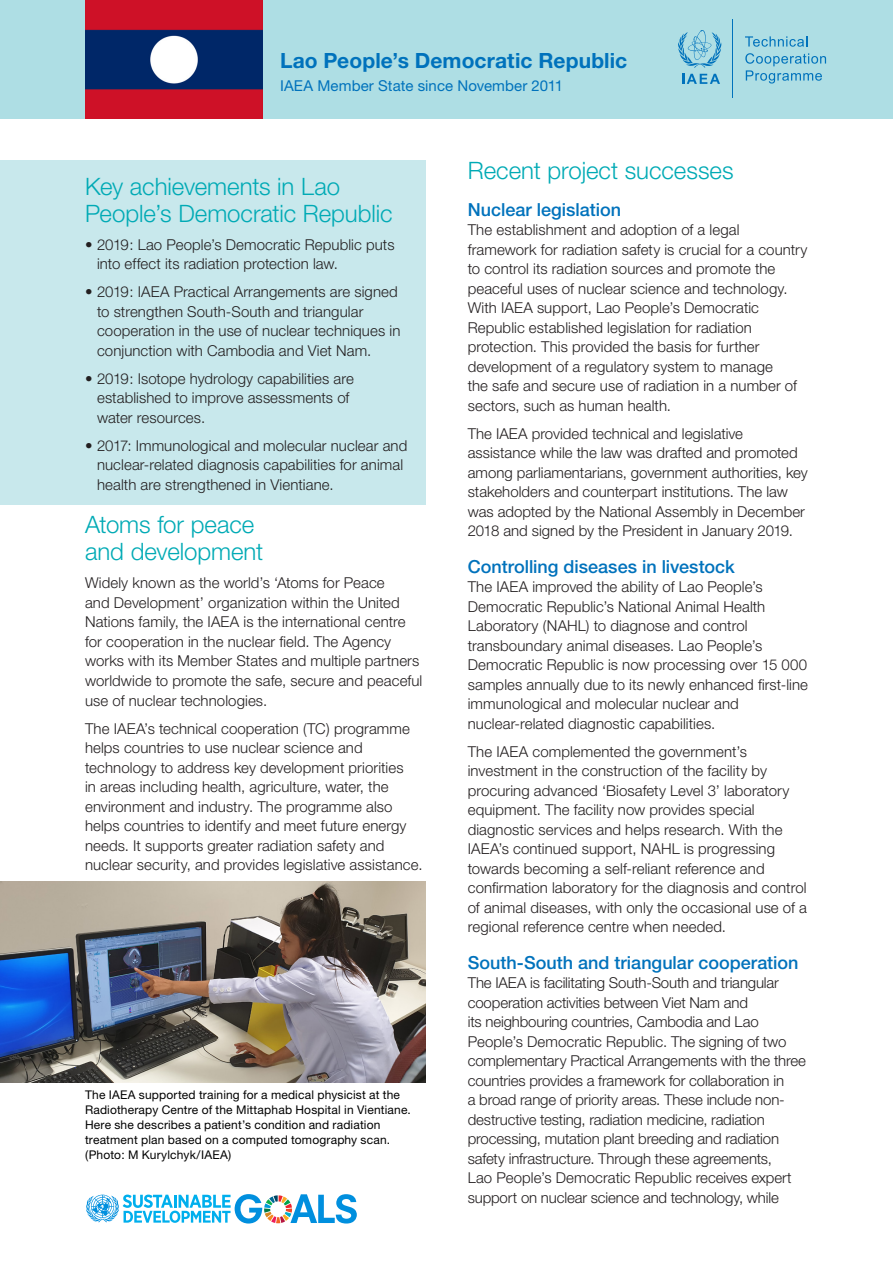
<style>
.page{position:relative;width:893px;height:1263px;background:#fff}
.page>*{position:absolute;margin:0;border:0;box-sizing:border-box;transform-origin:0 0}
.Heading{font:300 24px/27px "Helvetica Neue";letter-spacing:-.005em;color:#00aab5}
.t1{font:700 21px "Helvetica Neue";letter-spacing:.005em;color:#0072bc}
.Subhead{font:500 18px "Helvetica Neue";color:#0072bc}
.t2{font:300 15px/19.5px "Helvetica Neue";letter-spacing:.005em;color:#231f20}
.t3{font:15px "Helvetica Neue";letter-spacing:.005em;color:#0072bc}
.t4{font:12px/15px "Helvetica Neue";letter-spacing:.015em;color:#000001}
</style>
<div class="page">
<div style="left:0;top:0;width:893px;height:118px;background:#aedee4"></div>
<img style="left:85px;top:0;width:177px;height:118px">
<svg style="left:86px;top:1194px;width:271px;height:29px"></svg>
<div style="left:0;top:160px;width:425px;height:345px;background:#c8e8ec"></div>
<svg style="left:678px;top:30px;width:44px;height:38px"></svg>
<svg style="left:682px;top:74px;width:38px;height:10px"></svg>
<hr style="left:733px;top:19px;width:1px;height:79px;background:#0072bc">
<svg style="left:745px;top:36px;width:62px;height:11px"></svg>
<svg style="left:745px;top:53px;width:81px;height:31px"></svg>
<img style="left:0;top:881px;width:425px;height:201px">
<p class="t1" style="left:280px;top:47px;width:349px">Lao People’s Democratic Republic</p>
<p class="t3" style="left:280px;top:77px;width:284px">IAEA Member State since November 2011</p>
<p class="Heading" style="left:85px;top:172px;width:309px">Key achievements in Lao<br>People’s Democratic Republic</p>
<p class="t2" style="left:97px;top:234px;width:299px;text-indent:-12px">• 2019: Lao People’s Democratic Republic puts into effect its radiation protection law.</p>
<p class="t2" style="left:97px;top:282px;width:305px;text-indent:-12px">• 2019: IAEA Practical Arrangements are signed to strengthen South-South and triangular cooperation in the use of nuclear techniques in conjunction with Cambodia and Viet Nam.</p>
<p class="t2" style="left:97px;top:368px;width:258px;text-indent:-12px">• 2019: Isotope hydrology capabilities are established to improve assessments of water resources.</p>
<p class="t2" style="left:97px;top:435px;width:312px;text-indent:-12px">• 2017: Immunological and molecular nuclear and nuclear-related diagnosis capabilities for animal health are strengthened in Vientiane.</p>
<p class="Heading" style="left:85px;top:511px;width:180px">Atoms for peace and development</p>
<p class="t2" style="left:85px;top:573px;width:339px">Widely known as the world’s ‘Atoms for Peace<br>and Development’ organization within the United Nations family, the IAEA is the international centre for cooperation in the nuclear field. The Agency works with its Member States and multiple partners worldwide to promote the safe, secure and peaceful use of nuclear technologies.</p>
<p class="t2" style="left:85px;top:718px;width:339px">The IAEA’s technical cooperation (TC) programme helps countries to use nuclear science and technology to address key development priorities<br>in areas including health, agriculture, water, the environment and industry. The programme also helps countries to identify and meet future energy needs. It supports greater radiation safety and nuclear security, and provides legislative assistance.</p>
<p class="t4" style="left:85px;top:1087px;width:327px">The IAEA supported training for a medical physicist at the Radiotherapy Centre of the Mittaphab Hospital in Vientiane.<br>Here she describes a patient’s condition and radiation treatment plan based on a computed tomography scan. (Photo: M Kurylchyk/IAEA)</p>
<p class="Heading" style="left:468px;top:156px;width:267px">Recent project successes</p>
<p class="Subhead" style="left:468px;top:198px;width:155px">Nuclear legislation</p>
<p class="t2" style="left:468px;top:220px;width:341px">The establishment and adoption of a legal framework for radiation safety is crucial for a country to control its radiation sources and promote the peaceful uses of nuclear science and technology.<br>With IAEA support, Lao People’s Democratic Republic established legislation for radiation protection. This provided the basis for further development of a regulatory system to manage<br>the safe and secure use of radiation in a number of sectors, such as human health.</p>
<p class="t2" style="left:468px;top:423px;width:342px">The IAEA provided technical and legislative assistance while the law was drafted and promoted among parliamentarians, government authorities, key stakeholders and counterpart institutions. The law was adopted by the National Assembly in December 2018 and signed by the President in January 2019.</p>
<p class="Subhead" style="left:468px;top:555px;width:269px">Controlling diseases in livestock</p>
<p class="t2" style="left:468px;top:577px;width:342px">The IAEA improved the ability of Lao People’s Democratic Republic’s National Animal Health Laboratory (NAHL) to diagnose and control transboundary animal diseases. Lao People’s Democratic Republic is now processing over 15 000 samples annually due to its newly enhanced first-line immunological and molecular nuclear and nuclear-related diagnostic capabilities.</p>
<p class="t2" style="left:468px;top:741px;width:341px">The IAEA complemented the government’s investment in the construction of the facility by procuring advanced ‘Biosafety Level 3’ laboratory equipment. The facility now provides special diagnostic services and helps research. With the IAEA’s continued support, NAHL is progressing towards becoming a self-reliant reference and confirmation laboratory for the diagnosis and control of animal diseases, with only the occasional use of a regional reference centre when needed.</p>
<p class="Subhead" style="left:468px;top:951px;width:332px">South-South and triangular cooperation</p>
<p class="t2" style="left:468px;top:973px;width:340px">The IAEA is facilitating South-South and triangular cooperation activities between Viet Nam and<br>its neighbouring countries, Cambodia and Lao People’s Democratic Republic. The signing of two complementary Practical Arrangements with the three countries provides a framework for collaboration in<br>a broad range of priority areas. These include non&shy;destructive testing, radiation medicine, radiation processing, mutation plant breeding and radiation safety infrastructure. Through these agreements,<br>Lao People’s Democratic Republic receives expert support on nuclear science and technology, while</p>
</div>
